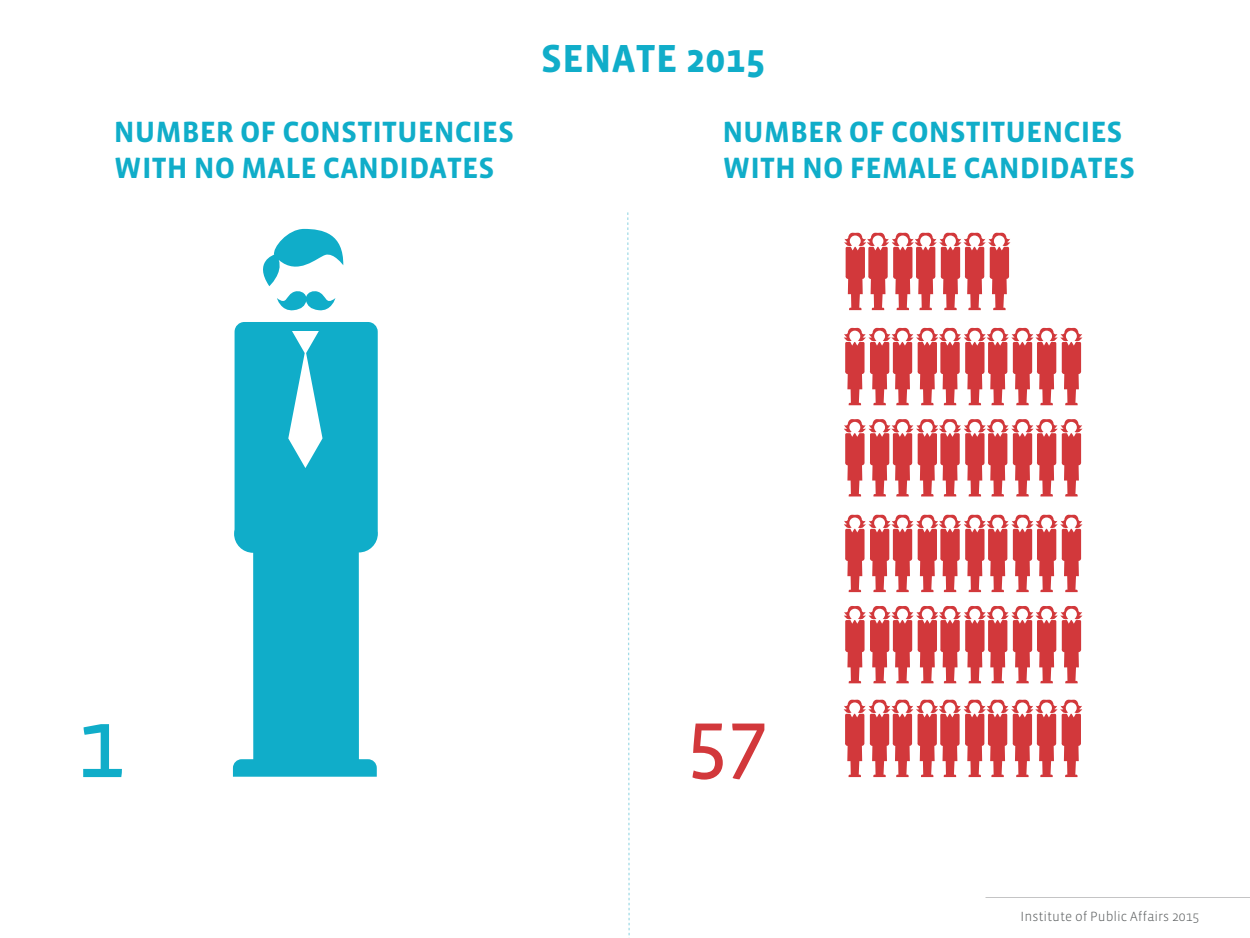
<style>
.page{position:relative;width:1250px;height:938px;background:#fff}
.page>*{position:absolute;margin:0;border:0;box-sizing:border-box;transform-origin:0 0}
.t1{font:97.12px "Vista Sans PL";color:#10adc9}
.t2{font:81.88px "Vista Sans PL";color:#d2383b}
.t3{font:700 40px "Vista Sans PL";color:#10adc9}
.t4{font:700 30px/36px "Vista Sans PL";color:#10adc9}
.t5{font:300 13.62px "Vista Sans PL";color:#5b5e5f}
</style>
<div class="page">
<svg style="left:263px;top:229px;width:81px;height:82px"></svg>
<svg style="left:233px;top:322px;width:145px;height:454px;fill:#10adc9"></svg>
<svg style="left:844px;top:606px;width:238px;height:77px"></svg>
<svg style="left:844px;top:514px;width:238px;height:78px"></svg>
<svg style="left:844px;top:419px;width:238px;height:77px"></svg>
<svg style="left:844px;top:327px;width:238px;height:78px"></svg>
<svg style="left:844px;top:699px;width:238px;height:78px"></svg>
<svg style="left:844px;top:232px;width:166px;height:78px"></svg>
<svg style="left:627px;top:212px;width:3px;height:726px"></svg>
<h3 class="t3" style="left:541px;top:37px;width:226px">SENATE 2015</h3>
<p class="t4" style="left:114px;top:114px;width:402px">NUMBER OF CONSTITUENCIES<br>WITH NO MALE CANDIDATES</p>
<p class="t4" style="left:722px;top:114px;width:414px">NUMBER OF CONSTITUENCIES<br>WITH NO FEMALE CANDIDATES</p>
<h1 class="t1" style="left:76px;top:691px;width:50px">1</h1>
<h2 class="t2" style="left:687px;top:695px;width:83px">57</h2>
<p class="t5" style="left:1021px;top:908px;width:180px">Institute of Public Affairs 2015</p>
</div>
